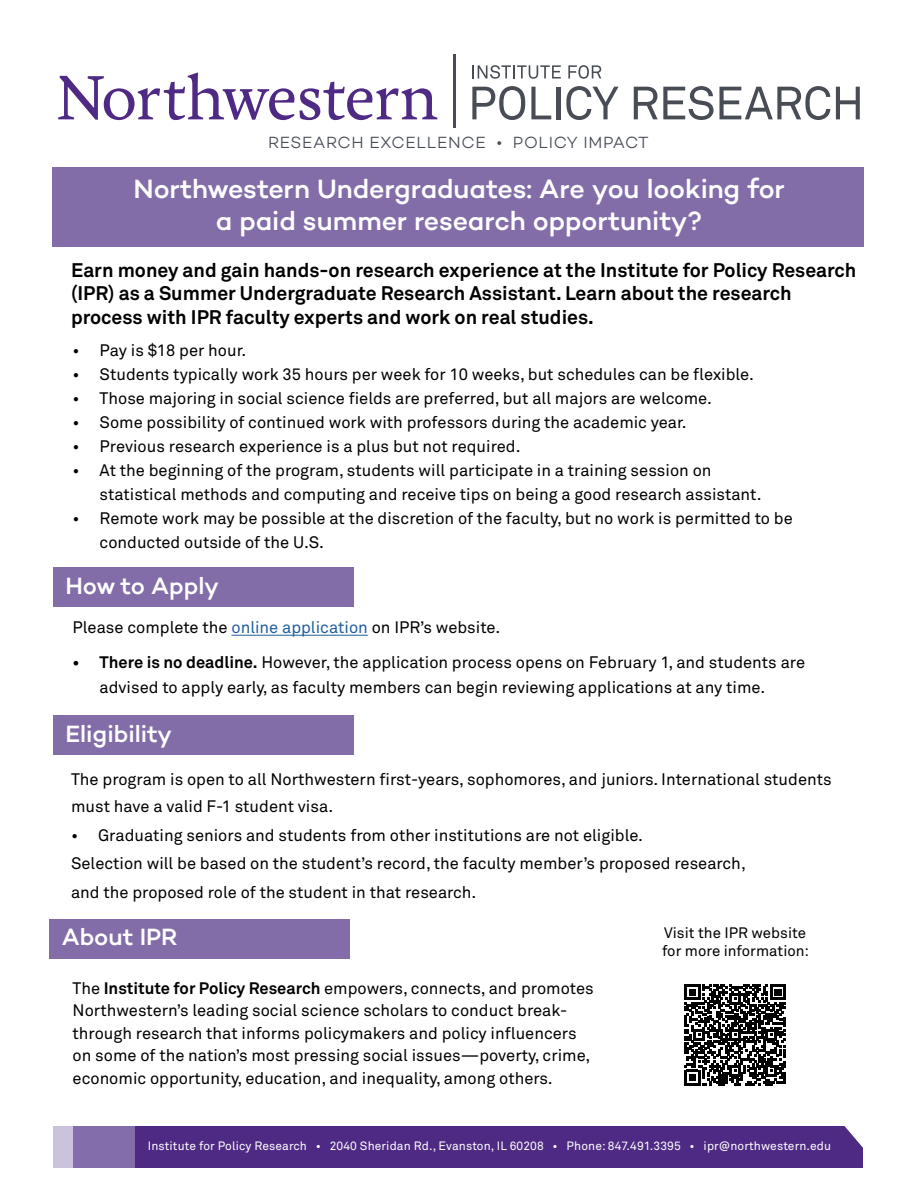
<style>
.page{position:relative;width:918px;height:1188px;background:#fff}
.page>*{position:absolute;margin:0;border:0;box-sizing:border-box;transform-origin:0 0}
.t1{font:500 27px/32.4px "Campton";letter-spacing:-.005em;color:#fff;text-align:center}
.t2{font:500 24px "Campton";color:#fff}
.t3{font:700 19.5px/23.4px "Akkurat Pro";color:#000}
.t4{font:16.5px/22.5px "Akkurat Pro";color:#000}
.t5{font:300 16.5px "Campton";letter-spacing:.04em;color:#474c55}
.t6{font:15px/18px "Akkurat Pro";color:#000}
.t7{font:12px "Akkurat Pro";letter-spacing:.01em;color:#fff}
.s1{color:#215e9e}
.s2{font-weight:700}
</style>
<div class="page">
<div style="left:59px;top:1126px;width:804px;height:42px;background:#4f2a84"></div>
<div style="left:56px;top:1126px;width:79px;height:42px;background:#836daa"></div>
<div style="left:53px;top:1126px;width:20px;height:42px;background:#cbc2dd"></div>
<div style="left:53px;top:167px;width:811px;height:80px;background:#836da9"></div>
<svg style="left:58px;top:73px;width:379px;height:47px"></svg>
<hr style="left:454px;top:54px;width:2px;height:73px;background:#474c55">
<svg style="left:472px;top:86px;width:53px;height:34px"></svg>
<svg style="left:531px;top:87px;width:20px;height:32px"></svg>
<hr style="left:556px;top:87px;width:4px;height:32px;background:#474c55">
<svg style="left:566px;top:86px;width:53px;height:34px"></svg>
<svg style="left:634px;top:86px;width:196px;height:34px"></svg>
<svg style="left:836px;top:87px;width:24px;height:32px"></svg>
<svg style="left:472px;top:65px;width:89px;height:14px"></svg>
<svg style="left:568px;top:65px;width:33px;height:14px"></svg>
<div style="left:53px;top:567px;width:300px;height:40px;background:#836da9"></div>
<hr style="left:231px;top:635px;width:137px;height:1px;background:#215e9e">
<div style="left:53px;top:715px;width:300px;height:40px;background:#836da9"></div>
<div style="left:49px;top:919px;width:301px;height:39px;background:#836da9"></div>
<svg style="left:684px;top:984px;width:179px;height:164px"></svg>
<p class="t5" style="left:268px;top:132px;width:382px">RESEARCH EXCELLENCE • POLICY IMPACT</p>
<h1 class="t1" style="left:133px;top:172px;width:653px">Northwestern Undergraduates: Are you looking for a paid summer research opportunity?</h1>
<p class="t3" style="left:71px;top:259px;width:787px">Earn money and gain hands-on research experience at the Institute for Policy Research (IPR) as a Summer Undergraduate Research Assistant. Learn about the research process with IPR faculty experts and work on real studies.</p>
<p class="t4" style="left:73px;top:340px;width:175px">• Pay is $18 per hour.</p>
<p class="t4" style="left:73px;top:364px;width:683px">• Students typically work 35 hours per week for 10 weeks, but schedules can be flexible.</p>
<p class="t4" style="left:73px;top:388px;width:641px">• Those majoring in social science fields are preferred, but all majors are welcome.</p>
<p class="t4" style="left:73px;top:412px;width:616px">• Some possibility of continued work with professors during the academic year.</p>
<p class="t4" style="left:73px;top:436px;width:450px">• Previous research experience is a plus but not required.</p>
<p class="t4" style="left:100px;top:459px;width:664px;line-height:24px;text-indent:-27px">• At the beginning of the program, students will participate in a training session on statistical methods and computing and receive tips on being a good research assistant.</p>
<p class="t4" style="left:100px;top:507px;width:695px;line-height:24px;text-indent:-27px">• Remote work may be possible at the discretion of the faculty, but no work is permitted to be conducted outside of the U.S.</p>
<h2 class="t2" style="left:65px;top:570px;width:155px">How to Apply</h2>
<p class="t4" style="left:73px;top:617px;width:429px">Please complete the <span class="s1">online application</span> on IPR’s website.</p>
<p class="t4" style="left:100px;top:650px;width:707px;line-height:25.5px;text-indent:-27px"><span class="s2">• There is no deadline.</span> However, the application process opens on February 1, and students are advised to apply early, as faculty members can begin reviewing applications at any time.</p>
<h2 class="t2" style="left:65px;top:718px;width:108px">Eligibility</h2>
<p class="t4" style="left:71px;top:766px;width:762px;line-height:27px">The program is open to all Northwestern first-years, sophomores, and juniors. International students must have a valid F-1 student visa.</p>
<p class="t4" style="left:71px;top:821px;width:676px;line-height:28.5px">• Graduating seniors and students from other institutions are not eligible.<br>Selection will be based on the student’s record, the faculty member’s proposed research, and the proposed role of the student in that research.</p>
<h2 class="t2" style="left:62px;top:922px;width:117px">About IPR</h2>
<p class="t4" style="left:73px;top:977px;width:523px">The <span class="s2">Institute for Policy Research</span> empowers, connects, and promotes Northwestern’s leading social science scholars to conduct break&shy;through research that informs policymakers and policy influencers on some of the nation’s most pressing social issues—poverty, crime, economic opportunity, education, and inequality, among others.</p>
<p class="t6" style="left:662px;top:924px;width:149px">Visit the IPR website for more information:</p>
<p class="t7" style="left:148px;top:1139px;width:685px">Institute for Policy Research • 2040 Sheridan Rd., Evanston, IL 60208 • Phone: 847.491.3395 • ipr@northwestern.edu</p>
</div>
